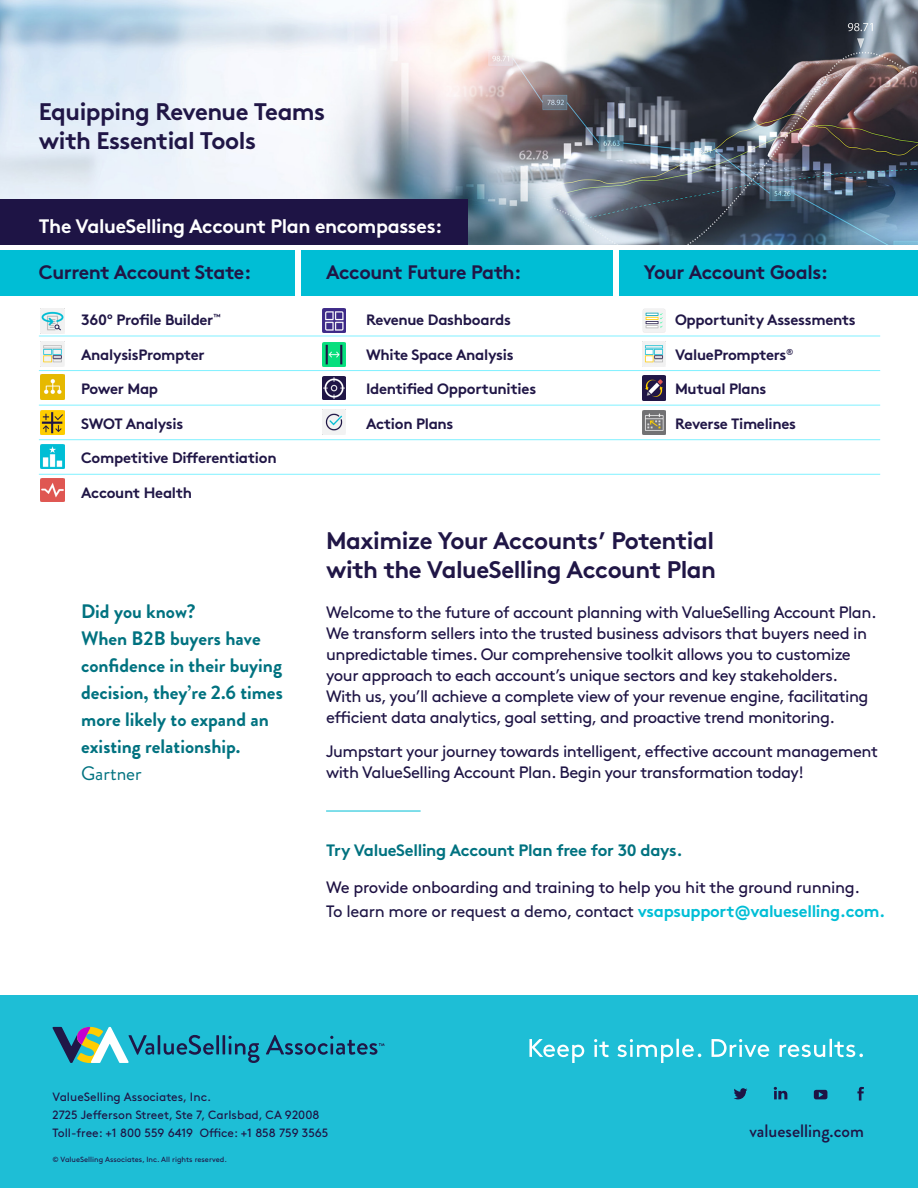
<style>
.page{position:relative;width:918px;height:1188px;background:#fff}
.page>*{position:absolute;margin:0;border:0;box-sizing:border-box;transform-origin:0 0}
.Intro{font:700 24px/28.8px "Brown Pro";letter-spacing:-.02em;color:#201646}
.Body{font:700 19.5px/27px "Brandon Grotesque";color:#007280}
.Intro-2{font:700 19.5px "Brown Pro";letter-spacing:-.02em;color:#201646}
.Body-2{font:700 19.5px "Brown Pro";letter-spacing:-.02em;color:#fff}
.Body-3{font:19.5px "Brandon Grotesque";color:#007280}
.t1{font:500 18px "Brandon Grotesque";color:#1e1445}
.Body-4{font:16.5px/21px "Brown Pro";letter-spacing:-.03em;color:#1e1445}
.Body-5{font:16.5px/24px "Brown Pro";letter-spacing:-.02em;color:#1e1143}
.Body-6{font:700 16.5px "Brown Pro";letter-spacing:-.02em;color:#007280}
.Body-7{font:700 15px "Brown Pro";letter-spacing:-.02em;color:#201646}
.t2{font:12px "Brown Pro";color:#1e1445}
.t3{font:7.5px "Brown Pro";color:#1e1445}
.s1{color:#201747}
.s2{font-weight:700;color:#00bed6}
</style>
<div class="page">
<div style="left:0;top:250px;width:295px;height:45px;background:#00bed5"></div>
<div style="left:301px;top:250px;width:312px;height:45px;background:#00bed5"></div>
<div style="left:619px;top:250px;width:299px;height:45px;background:#00bed5"></div>
<img style="left:0;top:0;width:918px;height:244px">
<div style="left:0;top:995px;width:918px;height:193px;background:#1ebed6"></div>
<svg style="left:52px;top:1027px;width:332px;height:36px"></svg>
<svg style="left:529px;top:1039px;width:334px;height:24px"></svg>
<svg style="left:814px;top:1090px;width:13px;height:9px"></svg>
<svg style="left:774px;top:1087px;width:13px;height:12px"></svg>
<svg style="left:857px;top:1087px;width:7px;height:14px"></svg>
<svg style="left:734px;top:1088px;width:13px;height:11px"></svg>
<hr style="left:326px;top:811px;width:95px;height:1px;background:#00bed5">
<svg style="left:643px;top:309px;width:22px;height:24px"></svg>
<div style="left:0;top:199px;width:468px;height:45px;background:#1e1445"></div>
<hr style="left:39px;top:336px;width:841px;height:1px;background:#80f1ff">
<hr style="left:39px;top:370px;width:841px;height:1px;background:#80f1ff">
<hr style="left:39px;top:405px;width:841px;height:1px;background:#80f1ff">
<hr style="left:39px;top:439px;width:841px;height:1px;background:#80f1ff">
<hr style="left:39px;top:474px;width:841px;height:1px;background:#80f1ff">
<img style="left:40px;top:309px;width:24px;height:25px">
<img style="left:40px;top:478px;width:24px;height:24px">
<img style="left:40px;top:445px;width:24px;height:24px">
<img style="left:322px;top:309px;width:24px;height:24px">
<img style="left:40px;top:341px;width:24px;height:25px">
<img style="left:322px;top:376px;width:24px;height:24px">
<img style="left:642px;top:376px;width:24px;height:25px">
<img style="left:40px;top:375px;width:24px;height:25px">
<img style="left:643px;top:410px;width:22px;height:24px">
<img style="left:642px;top:342px;width:24px;height:25px">
<img style="left:322px;top:342px;width:24px;height:24px">
<img style="left:40px;top:410px;width:24px;height:24px">
<img style="left:322px;top:410px;width:24px;height:25px">
<p class="Intro" style="left:39px;top:95px;width:288px">Equipping Revenue Teams with Essential Tools</p>
<p class="Body-2" style="left:39px;top:210px;width:405px">The ValueSelling Account Plan encompasses:</p>
<p class="Intro-2" style="left:39px;top:256px;width:214px">Current Account State:</p>
<p class="Intro-2" style="left:326px;top:256px;width:197px">Account Future Path:</p>
<p class="Intro-2" style="left:644px;top:256px;width:186px">Your Account Goals:</p>
<p class="Body-7" style="left:81px;top:308px;width:141px">360º Profile Builder<sup>™</sup></p>
<p class="Body-7" style="left:81px;top:342px;width:125px">AnalysisPrompter</p>
<p class="Body-7" style="left:81px;top:377px;width:78px">Power Map</p>
<p class="Body-7" style="left:81px;top:411px;width:104px">SWOT Analysis</p>
<p class="Body-7" style="left:81px;top:446px;width:197px">Competitive Differentiation</p>
<p class="Body-7" style="left:81px;top:480px;width:112px">Account Health</p>
<p class="Body" style="left:81px;top:598px;width:203px">Did you know?<br>When B2B buyers have confidence in their buying decision, they’re 2.6 times more likely to expand an existing relationship.</p>
<p class="Body-3" style="left:81px;top:760px;width:62px">Gartner</p>
<p class="Body-7" style="left:366px;top:308px;width:147px">Revenue Dashboards</p>
<p class="Body-7" style="left:366px;top:342px;width:149px">White Space Analysis</p>
<p class="Body-7" style="left:366px;top:377px;width:172px">Identified Opportunities</p>
<p class="Body-7" style="left:366px;top:411px;width:89px">Action Plans</p>
<p class="Body-7" style="left:675px;top:308px;width:182px">Opportunity Assessments</p>
<p class="Body-7" style="left:675px;top:342px;width:120px">ValuePrompters<sup>®</sup></p>
<p class="Body-7" style="left:675px;top:377px;width:93px">Mutual Plans</p>
<p class="Body-7" style="left:675px;top:411px;width:123px">Reverse Timelines</p>
<p class="Intro" style="left:326px;top:524px;width:391px">Maximize Your Accounts’ Potential with the ValueSelling Account Plan</p>
<p class="Body-4" style="left:326px;top:600px;width:552px">Welcome to the future of account planning with ValueSelling Account Plan.<br>We transform sellers into the trusted business advisors that buyers need in unpredictable times. Our comprehensive toolkit allows you to customize your approach to each account’s unique sectors and key stakeholders.<br>With us, you’ll achieve a complete view of your revenue engine, facilitating efficient data analytics, goal setting, and proactive trend monitoring.</p>
<p class="Body-4" style="left:326px;top:740px;width:553px">Jumpstart your journey towards intelligent, effective account management with ValueSelling Account Plan. Begin your transformation today!</p>
<p class="Body-6" style="left:326px;top:836px;width:358px">Try ValueSelling Account Plan free for 30 days.</p>
<p class="Body-5" style="left:326px;top:874px;width:561px">We provide onboarding and training to help you hit the ground running.<br><span class="s1">To learn more or request a demo, contact</span> <span class="s2">vsapsupport@valueselling.com.</span></p>
<p class="t2" style="left:52px;top:1087px;width:160px">ValueSelling Associates, Inc.</p>
<p class="t2" style="left:52px;top:1105px;width:268px">2725 Jefferson Street, Ste 7, Carlsbad, CA 92008</p>
<p class="t2" style="left:52px;top:1123px;width:277px">Toll-free: +1 800 559 6419 Office: +1 858 759 3565</p>
<p class="t1" style="left:749px;top:1118px;width:116px">valueselling.com</p>
<p class="t3" style="left:52px;top:1154px;width:176px">© ValueSelling Associates, Inc. All rights reserved.</p>
</div>
